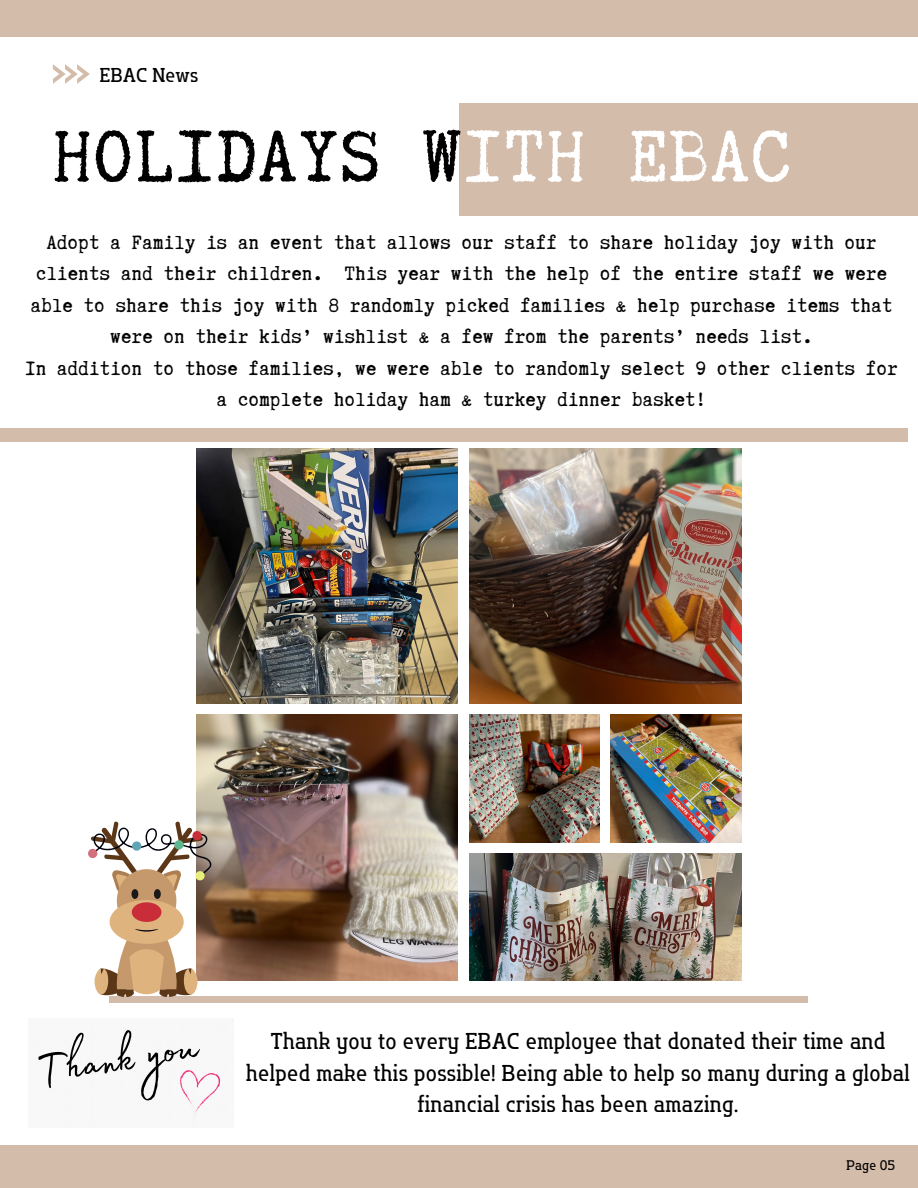
<style>
.page{position:relative;width:918px;height:1188px;background:#fff}
.page>*{position:absolute;margin:0;border:0;box-sizing:border-box;transform-origin:0 0}
.t1{font:87.3px "Truetypewriter Polygl OTT";letter-spacing:.025em;color:#000}
.t2{font:22.95px/31.5px "Truetypewriter Polygl OTT";letter-spacing:.02em;color:#000;text-align:center}
.t3{font:22.95px/31.5px "Flatory Slab 400 Semi Cond";letter-spacing:.02em;color:#000;text-align:center}
.t4{font:20.1px "Flatory Slab 400 Semi Cond";letter-spacing:.015em;color:#000}
.t5{font:13.95px "Flatory Slab 400 Semi Cond";letter-spacing:.02em;color:#000}
.s1{color:#fff}
</style>
<div class="page">
<img style="left:197px;top:448px;width:261px;height:256px">
<img style="left:469px;top:448px;width:272px;height:256px">
<img style="left:469px;top:715px;width:131px;height:127px">
<img style="left:611px;top:715px;width:130px;height:127px">
<img style="left:469px;top:853px;width:272px;height:127px">
<img style="left:197px;top:715px;width:261px;height:265px">
<div style="left:0;top:428px;width:908px;height:14px;background:#d4bcab"></div>
<svg style="left:53px;top:64px;width:37px;height:19px"></svg>
<div style="left:0;top:0;width:918px;height:37px;background:#d4bcab"></div>
<div style="left:0;top:1145px;width:918px;height:43px;background:#d4bcab"></div>
<img style="left:38px;top:1030px;width:183px;height:89px">
<div style="left:110px;top:997px;width:698px;height:6px;background:#d4bcab"></div>
<div style="left:459px;top:103px;width:459px;height:112px;background:#d4bcab"></div>
<svg style="left:88px;top:820px;width:124px;height:177px"></svg>
<p class="t4" style="left:100px;top:63px;width:100px">EBAC News</p>
<p class="t1" style="left:53px;top:111px;width:739px">HOLIDAYS W<span class="s1">ITH EBAC</span></p>
<p class="t2" style="left:31px;top:226px;width:863px">Adopt a Family is an event that allows our staff to share holiday joy with our clients and their children. This year with the help of the entire staff we were able to share this joy with 8 randomly picked families &amp; help purchase items that were on their kids’ wishlist &amp; a few from the parents’ needs list.</p>
<p class="t2" style="left:25px;top:352px;width:874px">In addition to those families, we were able to randomly select 9 other clients for a complete holiday ham &amp; turkey dinner basket!</p>
<p class="t3" style="left:246px;top:1026px;width:665px">Thank you to every EBAC employee that donated their time and helped make this possible! Being able to help so many during a global financial crisis has been amazing.</p>
<p class="t5" style="left:847px;top:1157px;width:50px">Page 05</p>
</div>
